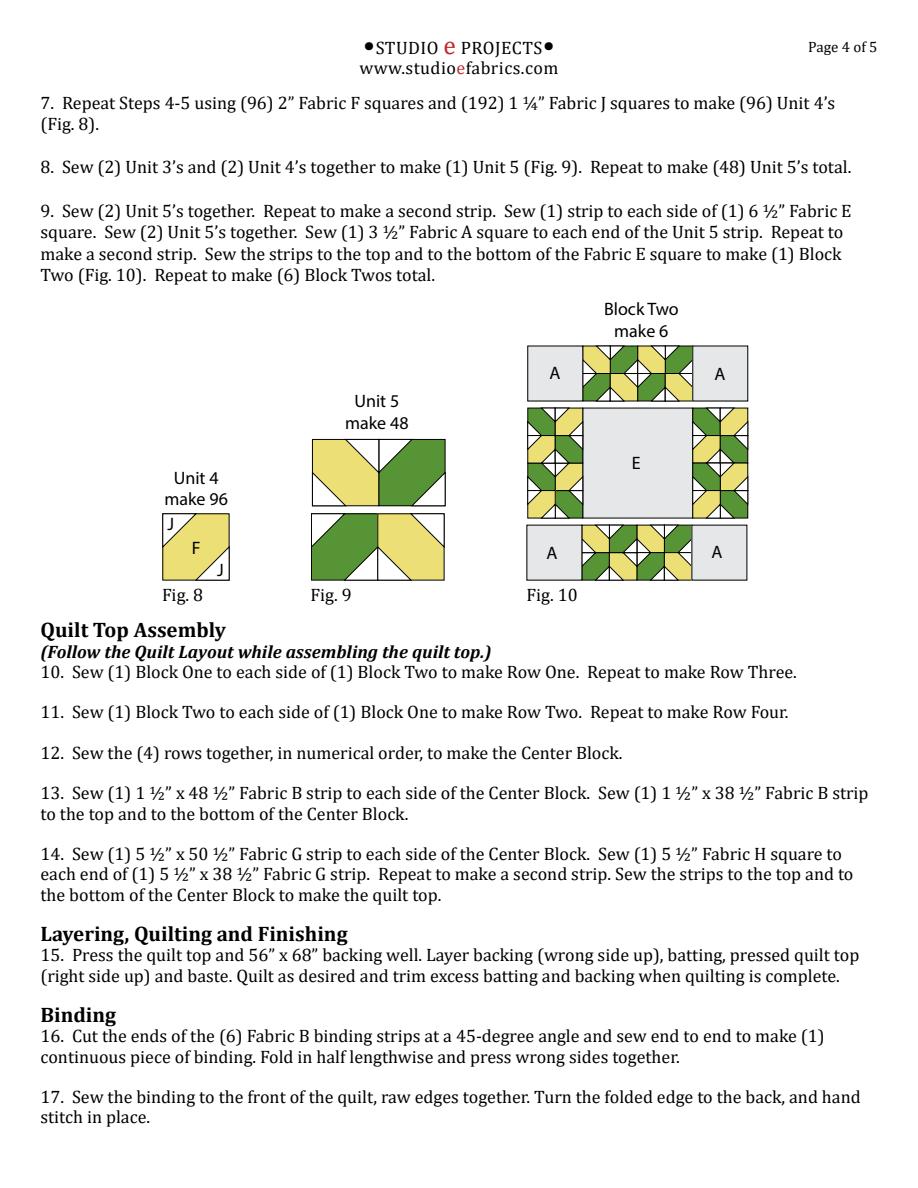
<style>
.page{position:relative;width:918px;height:1188px;background:#fff}
.page>*{position:absolute;margin:0;border:0;box-sizing:border-box;transform-origin:0 0}
.t1{font:700 21px "Cambria";color:#000}
.t2{font:18px/20.2px "Cambria";color:#000}
.t3{font:italic 700 18px "Cambria";color:#000}
.t4{font:18px/21.6px "Myriad Pro";color:#000;text-align:center}
.t5{font:18px "Cambria";letter-spacing:.025em;color:#000}
.t6{font:15px "Cambria";color:#000}
.s1{font-size:27px}
.s2{font-size:25.5px;color:#c1272d}
.s3{color:#c0272e}
</style>
<div class="page">
<svg style="left:162px;top:513px;width:68px;height:67px"></svg>
<svg style="left:311px;top:513px;width:134px;height:67px"></svg>
<svg style="left:311px;top:438px;width:135px;height:69px"></svg>
<svg style="left:527px;top:345px;width:221px;height:235px;background:#b6c097"></svg>
<div style="left:528px;top:346px;width:55px;height:55px;background:#e6e7e8"></div>
<div style="left:693px;top:346px;width:55px;height:55px;background:#e6e7e8"></div>
<div style="left:527px;top:525px;width:55px;height:55px;background:#e6e7e8"></div>
<div style="left:692px;top:525px;width:55px;height:55px;background:#e6e7e8"></div>
<p class="t5" style="left:363px;top:37px;width:193px"><span class="s1">•</span>STUDIO <span class="s2">e</span> PROJECTS<span class="s1">•</span></p>
<p class="t6" style="left:808px;top:38px;width:71px">Page 4 of 5</p>
<p class="t5" style="left:360px;top:57px;width:200px">www.studio<span class="s3">e</span>fabrics.com</p>
<p class="t2" style="left:40px;top:92px;width:796px;line-height:21.6px">7. Repeat Steps 4-5 using (96) 2” Fabric F squares and (192) 1 ¼” Fabric J squares to make (96) Unit 4’s (Fig. 8).</p>
<p class="t2" style="left:40px;top:157px;width:812px">8. Sew (2) Unit 3’s and (2) Unit 4’s together to make (1) Unit 5 (Fig. 9). Repeat to make (48) Unit 5’s total.</p>
<p class="t2" style="left:40px;top:200px;width:813px;line-height:21.6px">9. Sew (2) Unit 5’s together. Repeat to make a second strip. Sew (1) strip to each side of (1) 6 ½” Fabric E square. Sew (2) Unit 5’s together. Sew (1) 3 ½” Fabric A square to each end of the Unit 5 strip. Repeat to make a second strip. Sew the strips to the top and to the bottom of the Fabric E square to make (1) Block Two (Fig. 10). Repeat to make (6) Block Twos total.</p>
<p class="t4" style="left:165px;top:467px;width:65px">Unit 4 make 96</p>
<p class="t4" style="left:167px;top:513px;width:8px">J</p>
<p class="t4" style="left:217px;top:559px;width:8px">J</p>
<p class="t4" style="left:192px;top:537px;width:10px">F</p>
<p class="t4" style="left:345px;top:390px;width:65px">Unit 5 make 48</p>
<p class="t4" style="left:550px;top:362px;width:13px">A</p>
<p class="t4" style="left:547px;top:542px;width:13px">A</p>
<p class="t2" style="left:162px;top:584px;width:43px">Fig. 8</p>
<p class="t2" style="left:310px;top:584px;width:43px">Fig. 9</p>
<p class="t2" style="left:526px;top:584px;width:53px">Fig. 10</p>
<p class="t4" style="left:604px;top:298px;width:76px">Block Two make 6</p>
<p class="t4" style="left:632px;top:452px;width:10px">E</p>
<p class="t4" style="left:715px;top:363px;width:13px">A</p>
<p class="t4" style="left:712px;top:541px;width:13px">A</p>
<p class="t1" style="left:40px;top:615px;width:187px">Quilt Top Assembly</p>
<p class="t3" style="left:40px;top:639px;width:453px">(Follow the Quilt Layout while assembling the quilt top.)</p>
<p class="t2" style="left:40px;top:661px;width:758px">10. Sew (1) Block One to each side of (1) Block Two to make Row One. Repeat to make Row Three.</p>
<p class="t2" style="left:40px;top:702px;width:750px">11. Sew (1) Block Two to each side of (1) Block One to make Row Two. Repeat to make Row Four.</p>
<p class="t2" style="left:40px;top:742px;width:584px">12. Sew the (4) rows together, in numerical order, to make the Center Block.</p>
<p class="t2" style="left:40px;top:783px;width:830px">13. Sew (1) 1 ½” x 48 ½” Fabric B strip to each side of the Center Block. Sew (1) 1 ½” x 38 ½” Fabric B strip to the top and to the bottom of the Center Block.</p>
<p class="t2" style="left:40px;top:844px;width:815px">14. Sew (1) 5 ½” x 50 ½” Fabric G strip to each side of the Center Block. Sew (1) 5 ½” Fabric H square to each end of (1) 5 ½” x 38 ½” Fabric G strip. Repeat to make a second strip. Sew the strips to the top and to the bottom of the Center Block to make the quilt top.</p>
<p class="t1" style="left:40px;top:919px;width:309px">Layering, Quilting and Finishing</p>
<p class="t2" style="left:40px;top:945px;width:820px">15. Press the quilt top and 56” x 68” backing well. Layer backing (wrong side up), batting, pressed quilt top (right side up) and baste. Quilt as desired and trim excess batting and backing when quilting is complete.</p>
<p class="t1" style="left:40px;top:1000px;width:77px">Binding</p>
<p class="t2" style="left:40px;top:1026px;width:786px">16. Cut the ends of the (6) Fabric B binding strips at a 45-degree angle and sew end to end to make (1) continuous piece of binding. Fold in half lengthwise and press wrong sides together.</p>
<p class="t2" style="left:40px;top:1087px;width:822px">17. Sew the binding to the front of the quilt, raw edges together. Turn the folded edge to the back, and hand stitch in place.</p>
</div>
